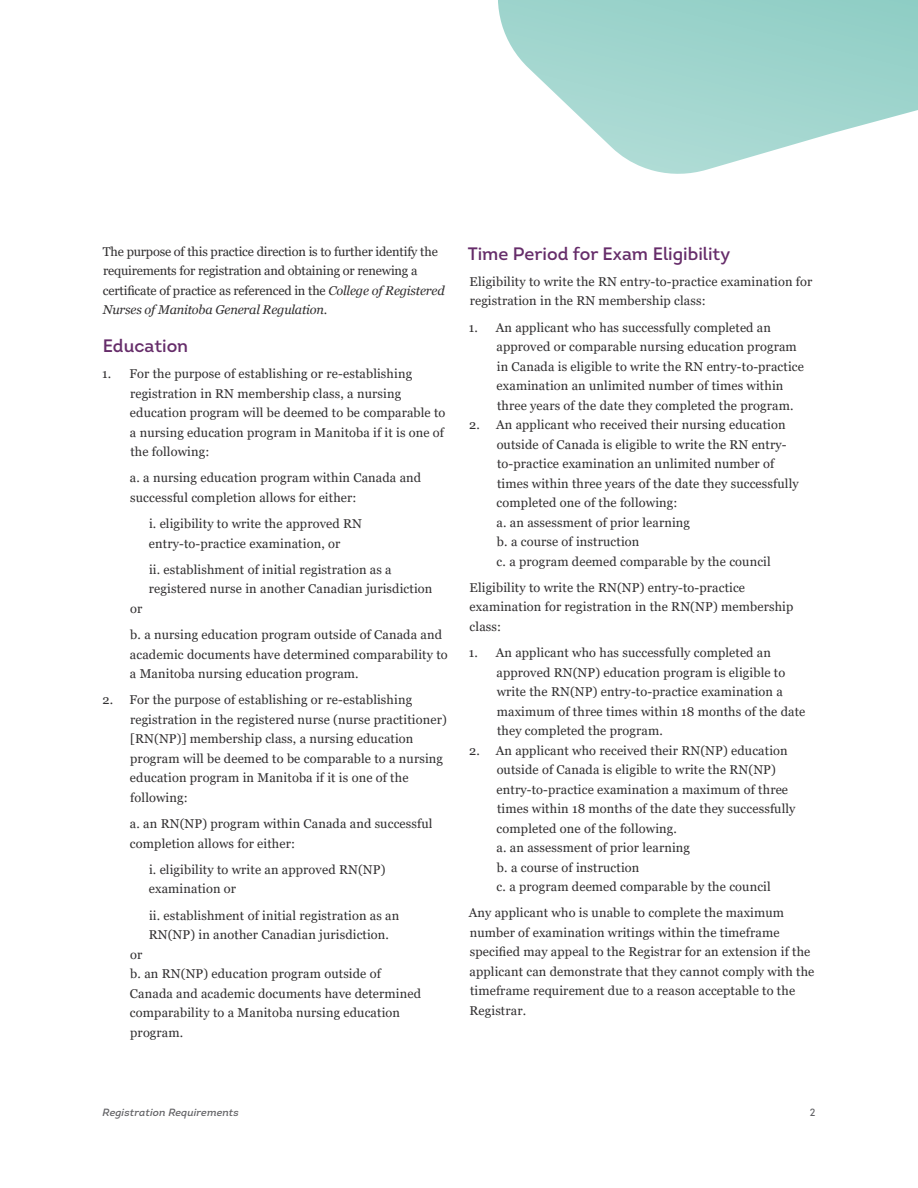
<style>
.page{position:relative;width:918px;height:1188px;background:#fff}
.page>*{position:absolute;margin:0;border:0;box-sizing:border-box;transform-origin:0 0}
.Body_-_Header{font:18px "Intro";color:#662d6a}
.Body_-_List_tier_1{font:12.75px/19.5px "Georgia";letter-spacing:.01em;color:#312f30}
.Body_-_Header-2{font:12.75px/19.5px "Georgia";letter-spacing:-.015em;color:#312f30}
.t1{font:italic 10.5px "Intro";letter-spacing:.01em;color:#636366}
.t2{font:10.5px "Intro";color:#636366}
.s1{font-style:italic}
</style>
<div class="page">
<svg style="left:498px;top:0;width:420px;height:174px;fill:#a2d6cf"></svg>
<p class="Body_-_Header-2" style="left:103px;top:242px;width:343px">The purpose of this practice direction is to further identify the requirements for registration and obtaining or renewing a certificate of practice as referenced in the <span class="s1">College of Registered Nurses of Manitoba General Regulation</span>.</p>
<p class="Body_-_Header" style="left:103px;top:334px;width:87px">Education</p>
<p class="Body_-_List_tier_1" style="left:130px;top:364px;width:317px;text-indent:-28px">1. For the purpose of establishing or re-establishing registration in RN membership class, a nursing education program will be deemed to be comparable to a nursing education program in Manitoba if it is one of the following:</p>
<p class="Body_-_List_tier_1" style="left:130px;top:469px;width:293px">a. a nursing education program within Canada and successful completion allows for either:</p>
<p class="Body_-_List_tier_1" style="left:149px;top:514px;width:215px">i. eligibility to write the approved RN entry-to-practice examination, or</p>
<p class="Body_-_List_tier_1" style="left:149px;top:560px;width:285px">ii. establishment of initial registration as a registered nurse in another Canadian jurisdiction</p>
<p class="Body_-_List_tier_1" style="left:130px;top:599px;width:14px">or</p>
<p class="Body_-_List_tier_1" style="left:130px;top:625px;width:319px">b. a nursing education program outside of Canada and academic documents have determined comparability to a Manitoba nursing education program.</p>
<p class="Body_-_List_tier_1" style="left:130px;top:691px;width:318px;text-indent:-27px">2. For the purpose of establishing or re-establishing registration in the registered nurse (nurse practitioner) [RN(NP)] membership class, a nursing education program will be deemed to be comparable to a nursing education program in Manitoba if it is one of the following:</p>
<p class="Body_-_List_tier_1" style="left:130px;top:814px;width:304px">a. an RN(NP) program within Canada and successful completion allows for either:</p>
<p class="Body_-_List_tier_1" style="left:149px;top:860px;width:238px">i. eligibility to write an approved RN(NP) examination or</p>
<p class="Body_-_List_tier_1" style="left:149px;top:906px;width:252px">ii. establishment of initial registration as an<br>RN(NP) in another Canadian jurisdiction.</p>
<p class="Body_-_List_tier_1" style="left:130px;top:945px;width:14px">or</p>
<p class="Body_-_List_tier_1" style="left:130px;top:964px;width:293px">b. an RN(NP) education program outside of Canada and academic documents have determined comparability to a Manitoba nursing education program.</p>
<p class="Body_-_Header" style="left:468px;top:242px;width:264px">Time Period for Exam Eligibility</p>
<p class="Body_-_List_tier_1" style="left:470px;top:272px;width:344px">Eligibility to write the RN entry-to-practice examination for registration in the RN membership class:</p>
<p class="Body_-_List_tier_1" style="left:497px;top:318px;width:309px;text-indent:-28px">1. An applicant who has successfully completed an approved or comparable nursing education program in Canada is eligible to write the RN entry-to-practice examination an unlimited number of times within three years of the date they completed the program.</p>
<p class="Body_-_List_tier_1" style="left:497px;top:415px;width:304px;text-indent:-27px">2. An applicant who received their nursing education outside of Canada is eligible to write the RN entry&shy;to-practice examination an unlimited number of times within three years of the date they successfully completed one of the following:</p>
<p class="Body_-_List_tier_1" style="left:497px;top:513px;width:195px">a. an assessment of prior learning</p>
<p class="Body_-_List_tier_1" style="left:497px;top:532px;width:144px">b. a course of instruction</p>
<p class="Body_-_List_tier_1" style="left:497px;top:552px;width:276px">c. a program deemed comparable by the council</p>
<p class="Body_-_List_tier_1" style="left:470px;top:578px;width:325px">Eligibility to write the RN(NP) entry-to-practice examination for registration in the RN(NP) membership class:</p>
<p class="Body_-_List_tier_1" style="left:497px;top:643px;width:310px;text-indent:-28px">1. An applicant who has successfully completed an approved RN(NP) education program is eligible to write the RN(NP) entry-to-practice examination a maximum of three times within 18 months of the date they completed the program.</p>
<p class="Body_-_List_tier_1" style="left:497px;top:741px;width:300px;text-indent:-27px">2. An applicant who received their RN(NP) education outside of Canada is eligible to write the RN(NP) entry-to-practice examination a maximum of three times within 18 months of the date they successfully completed one of the following.</p>
<p class="Body_-_List_tier_1" style="left:497px;top:838px;width:195px">a. an assessment of prior learning</p>
<p class="Body_-_List_tier_1" style="left:497px;top:858px;width:144px">b. a course of instruction</p>
<p class="Body_-_List_tier_1" style="left:497px;top:877px;width:276px">c. a program deemed comparable by the council</p>
<p class="Body_-_List_tier_1" style="left:469px;top:904px;width:347px">Any applicant who is unable to complete the maximum number of examination writings within the timeframe specified may appeal to the Registrar for an extension if the applicant can demonstrate that they cannot comply with the timeframe requirement due to a reason acceptable to the Registrar.</p>
<p class="t1" style="left:103px;top:1106px;width:138px">Registration Requirements</p>
<p class="t2" style="left:810px;top:1106px;width:7px">2</p>
</div>
